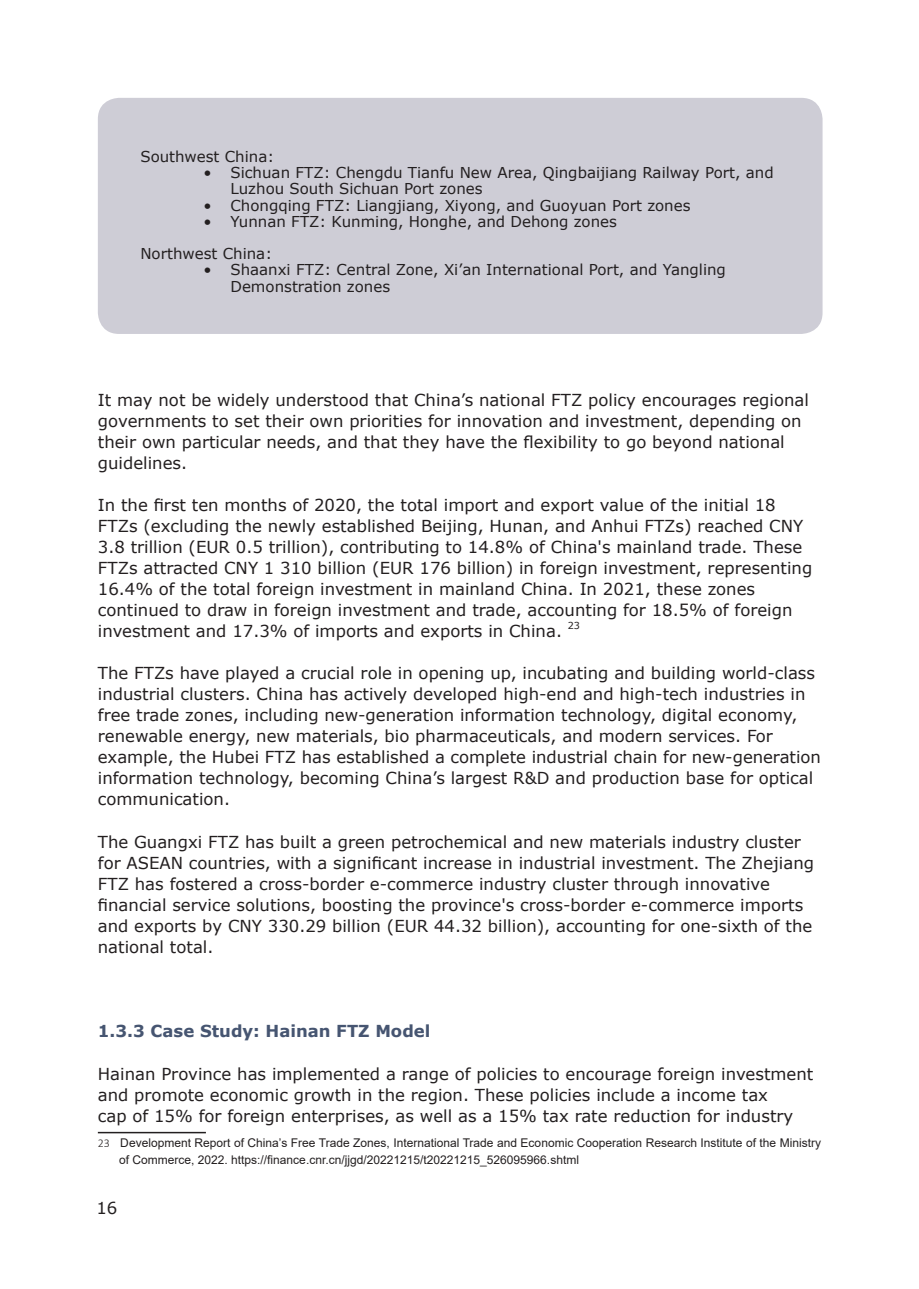
<style>
.page{position:relative;width:919px;height:1289px;background:#fff}
.page>*{position:absolute;margin:0;border:0;box-sizing:border-box;transform-origin:0 0}
.t1{font:16.5px/21px "Verdana";color:#231f20}
.t2{font:700 16.5px "Verdana";color:#465571}
.t3{font:15px/16.2px "Verdana";color:#231f20}
.t4{font:12px/16.5px "Arial";color:#231f20}
.t5{font:300 12px "Calibri";color:#231f20}
.t6{font:9.6px "Verdana";color:#231f20}
</style>
<div class="page">
<hr style="left:98px;top:1131px;width:108px;height:2px;background:#231f20">
<div style="left:98px;top:98px;width:724px;height:236px;background:#cecdd6;border-radius:21px"></div>
<p class="t3" style="left:140px;top:148px;width:135px">Southwest China:</p>
<p class="t3" style="left:230px;top:164px;width:545px;text-indent:-27px">• Sichuan FTZ: Chengdu Tianfu New Area, Qingbaijiang Railway Port, and<br>Luzhou South Sichuan Port zones</p>
<p class="t3" style="left:203px;top:197px;width:488px">• Chongqing FTZ: Liangjiang, Xiyong, and Guoyuan Port zones</p>
<p class="t3" style="left:140px;top:205px;width:478px;line-height:32.4px;text-indent:63px">• Yunnan FTZ: Kunming, Honghe, and Dehong zones<br>Northwest China:</p>
<p class="t3" style="left:230px;top:262px;width:497px;text-indent:-27px">• Shaanxi FTZ: Central Zone, Xi’an International Port, and Yangling<br>Demonstration zones</p>
<p class="t1" style="left:98px;top:389px;width:712px">It may not be widely understood that China’s national FTZ policy encourages regional governments to set their own priorities for innovation and investment, depending on their own particular needs, and that they have the flexibility to go beyond national guidelines.</p>
<p class="t1" style="left:98px;top:494px;width:716px">In the first ten months of 2020, the total import and export value of the initial 18<br>FTZs (excluding the newly established Beijing, Hunan, and Anhui FTZs) reached CNY 3.8 trillion (EUR 0.5 trillion), contributing to 14.8% of China's mainland trade. These FTZs attracted CNY 1 310 billion (EUR 176 billion) in foreign investment, representing 16.4% of the total foreign investment in mainland China. In 2021, these zones continued to draw in foreign investment and trade, accounting for 18.5% of foreign investment and 17.3% of imports and exports in China.</p>
<p class="t6" style="left:567px;top:619px;width:14px">23</p>
<p class="t1" style="left:98px;top:662px;width:724px">The FTZs have played a crucial role in opening up, incubating and building world-class industrial clusters. China has actively developed high-end and high-tech industries in free trade zones, including new-generation information technology, digital economy, renewable energy, new materials, bio pharmaceuticals, and modern services. For example, the Hubei FTZ has established a complete industrial chain for new-generation information technology, becoming China’s largest R&amp;D and production base for optical communication.</p>
<p class="t1" style="left:98px;top:831px;width:717px">The Guangxi FTZ has built a green petrochemical and new materials industry cluster for ASEAN countries, with a significant increase in industrial investment. The Zhejiang FTZ has fostered a cross-border e-commerce industry cluster through innovative financial service solutions, boosting the province's cross-border e-commerce imports and exports by CNY 330.29 billion (EUR 44.32 billion), accounting for one-sixth of the national total.</p>
<p class="t2" style="left:98px;top:1019px;width:334px">1.3.3 Case Study: Hainan FTZ Model</p>
<p class="t1" style="left:98px;top:1062px;width:717px">Hainan Province has implemented a range of policies to encourage foreign investment and promote economic growth in the region. These policies include a income tax<br>cap of 15% for foreign enterprises, as well as a 15% tax rate reduction for industry</p>
<p class="t5" style="left:98px;top:1135px;width:14px">23</p>
<p class="t4" style="left:119px;top:1134px;width:703px">Development Report of China’s Free Trade Zones, International Trade and Economic Cooperation Research Institute of the Ministry of Commerce, 2022. https://finance.cnr.cn/jjgd/20221215/t20221215_526095966.shtml</p>
<p class="t1" style="left:96px;top:1197px;width:22px">16</p>
</div>
